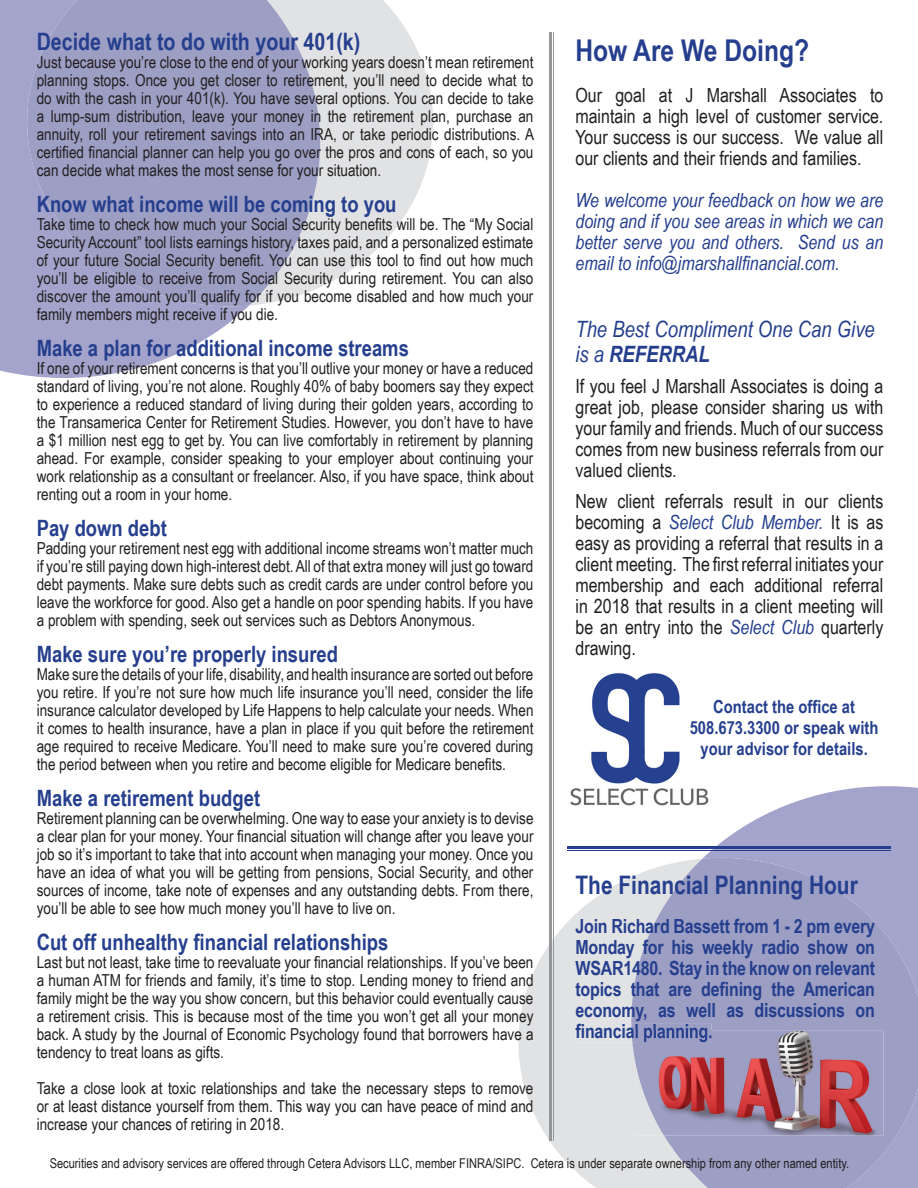
<style>
.page{position:relative;width:918px;height:1188px;background:#fff}
.page>*{position:absolute;margin:0;border:0;box-sizing:border-box;transform-origin:0 0}
.t1{font:700 30px "Arial Narrow";color:#253f8e}
.t2{font:700 25.5px "Arial Narrow";color:#253f8e}
.t3{font:700 24px "Arial Narrow";color:#253f8e}
.t4{font:700 22.5px "Arial Narrow";color:#253f8e}
.t5{font:italic 22.5px/25.5px "Arial Narrow";color:#253f8e}
.t6{font:19.5px/21px "Arial Narrow";color:#231f20;text-align:justify}
.t7{font:700 19.5px/21px "Arial Narrow";letter-spacing:-.01em;color:#253f8e;text-align:justify}
.t8{font:italic 19.5px/21px "Arial Narrow";color:#253f8e;text-align:justify}
.t9{font:700 18px/21px "Arial Narrow";color:#253f8e;text-align:center}
.t10{font:16.5px/18px "Arial Narrow";color:#231f20;text-align:justify}
.t11{font:13.5px "Arial Narrow";color:#231f20}
.s1{font-weight:700}
.s2{font-style:italic;color:#253f8e}
</style>
<div class="page">
<svg style="left:320px;top:0;width:113px;height:287px;fill:#e1e2e4"></svg>
<svg style="left:0;top:0;width:249px;height:378px;fill:#a3a3cb"></svg>
<svg style="left:27px;top:0;width:293px;height:306px;background:#a1a3c7"></svg>
<svg style="left:518px;top:859px;width:113px;height:329px;fill:#e1e2e4"></svg>
<svg style="left:703px;top:786px;width:215px;height:72px;fill:#a3a3cb"></svg>
<svg style="left:631px;top:858px;width:287px;height:330px;background:#a4a5c8"></svg>
<svg style="left:576px;top:1024px;width:135px;height:18px;background:#c4c6d6"></svg>
<hr style="left:554px;top:33px;width:1px;height:1108px;background:#939598">
<hr style="left:550px;top:33px;width:2px;height:1108px;background:#939598">
<img style="left:570px;top:673px;width:140px;height:137px">
<hr style="left:567px;top:850px;width:324px;height:1px;background:#253f8e">
<hr style="left:567px;top:846px;width:324px;height:3px;background:#253f8e">
<img style="left:635px;top:1031px;width:248px;height:105px">
<img style="left:635px;top:1031px;width:76px;height:11px">
<h3 class="t3" style="left:37px;top:24px;width:325px">Decide what to do with your 401(k)</h3>
<p class="t10" style="left:37px;top:53px;width:499px">Just because you’re close to the end of your working years doesn’t mean retirement planning stops. Once you get closer to retirement, you’ll need to decide what to do with the cash in your 401(k). You have several options. You can decide to take a lump-sum distribution, leave your money in the retirement plan, purchase an annuity, roll your retirement savings into an IRA, or take periodic distributions. A certified financial planner can help you go over the pros and cons of each, so you can decide what makes the most sense for your situation.</p>
<h3 class="t4" style="left:37px;top:187px;width:361px">Know what income will be coming to you</h3>
<p class="t10" style="left:37px;top:215px;width:498px">Take time to check how much your Social Security benefits will be. The “My Social Security Account” tool lists earnings history, taxes paid, and a personalized estimate of your future Social Security benefit. You can use this tool to find out how much you’ll be eligible to receive from Social Security during retirement. You can also discover the amount you’ll qualify for if you become disabled and how much your family members might receive if you die.</p>
<h3 class="t4" style="left:37px;top:331px;width:374px">Make a plan for additional income streams</h3>
<p class="t10" style="left:37px;top:359px;width:498px">If one of your retirement concerns is that you’ll outlive your money or have a reduced standard of living, you’re not alone. Roughly 40% of baby boomers say they expect to experience a reduced standard of living during their golden years, according to the Transamerica Center for Retirement Studies. However, you don’t have to have a $1 million nest egg to get by. You can live comfortably in retirement by planning ahead. For example, consider speaking to your employer about continuing your work relationship as a consultant or freelancer. Also, if you have space, think about renting out a room in your home.</p>
<h3 class="t4" style="left:37px;top:511px;width:132px">Pay down debt</h3>
<p class="t10" style="left:37px;top:539px;width:498px">Padding your retirement nest egg with additional income streams won’t matter much if you’re still paying down high-interest debt. All of that extra money will just go toward debt payments. Make sure debts such as credit cards are under control before you leave the workforce for good. Also get a handle on poor spending habits. If you have a problem with spending, seek out services such as Debtors Anonymous.</p>
<h3 class="t4" style="left:37px;top:637px;width:303px">Make sure you’re properly insured</h3>
<p class="t10" style="left:37px;top:665px;width:498px">Make sure the details of your life, disability, and health insurance are sorted out before you retire. If you’re not sure how much life insurance you’ll need, consider the life insurance calculator developed by Life Happens to help calculate your needs. When it comes to health insurance, have a plan in place if you quit before the retirement age required to receive Medicare. You’ll need to make sure you’re covered during the period between when you retire and become eligible for Medicare benefits.</p>
<h3 class="t4" style="left:37px;top:781px;width:225px">Make a retirement budget</h3>
<p class="t10" style="left:37px;top:809px;width:498px">Retirement planning can be overwhelming. One way to ease your anxiety is to devise a clear plan for your money. Your financial situation will change after you leave your job so it’s important to take that into account when managing your money. Once you have an idea of what you will be getting from pensions, Social Security, and other sources of income, take note of expenses and any outstanding debts. From there, you’ll be able to see how much money you’ll have to live on.</p>
<h3 class="t4" style="left:37px;top:925px;width:353px">Cut off unhealthy financial relationships</h3>
<p class="t10" style="left:37px;top:953px;width:498px">Last but not least, take time to reevaluate your financial relationships. If you’ve been a human ATM for friends and family, it’s time to stop. Lending money to friend and family might be the way you show concern, but this behavior could eventually cause a retirement crisis. This is because most of the time you won’t get all your money back. A study by the Journal of Economic Psychology found that borrowers have a tendency to treat loans as gifts.</p>
<p class="t10" style="left:37px;top:1079px;width:498px">Take a close look at toxic relationships and take the necessary steps to remove or at least distance yourself from them. This way you can have peace of mind and increase your chances of retiring in 2018.</p>
<p class="t11" style="left:50px;top:1153px;width:801px">Securities and advisory services are offered through Cetera Advisors LLC, member FINRA/SIPC. Cetera is under separate ownership from any other named entity.</p>
<h1 class="t1" style="left:575px;top:28px;width:235px">How Are We Doing?</h1>
<p class="t6" style="left:575px;top:84px;width:309px">Our goal at J Marshall Associates to maintain a high level of customer service.<br>Your success is our success. We value all our clients and their friends and families.</p>
<p class="t8" style="left:575px;top:189px;width:309px">We welcome your feedback on how we are doing and if you see areas in which we can better serve you and others. Send us an email to info@jmarshallfinancial.com.</p>
<h3 class="t5" style="left:575px;top:316px;width:301px">The Best Compliment One Can Give is a <span class="s1">REFERRAL</span></h3>
<p class="t6" style="left:575px;top:374px;width:310px">If you feel J Marshall Associates is doing a great job, please consider sharing us with your family and friends. Much of our success comes from new business referrals from our valued clients.</p>
<p class="t6" style="left:575px;top:490px;width:309px">New client referrals result in our clients becoming a <span class="s2">Select Club Member.</span> It is as easy as providing a referral that results in a client meeting. The first referral initiates your membership and each additional referral in 2018 that results in a client meeting will be an entry into the <span class="s2">Select Club</span> quarterly drawing.</p>
<p class="t9" style="left:690px;top:695px;width:190px">Contact the office at<br>508.673.3300 or speak with your advisor for details.</p>
<h2 class="t2" style="left:575px;top:866px;width:284px">The Financial Planning Hour</h2>
<p class="t7" style="left:575px;top:915px;width:301px">Join Richard Bassett from 1 - 2 pm every Monday for his weekly radio show on WSAR1480. Stay in the know on relevant topics that are defining the American economy, as well as discussions on financial planning.</p>
</div>
